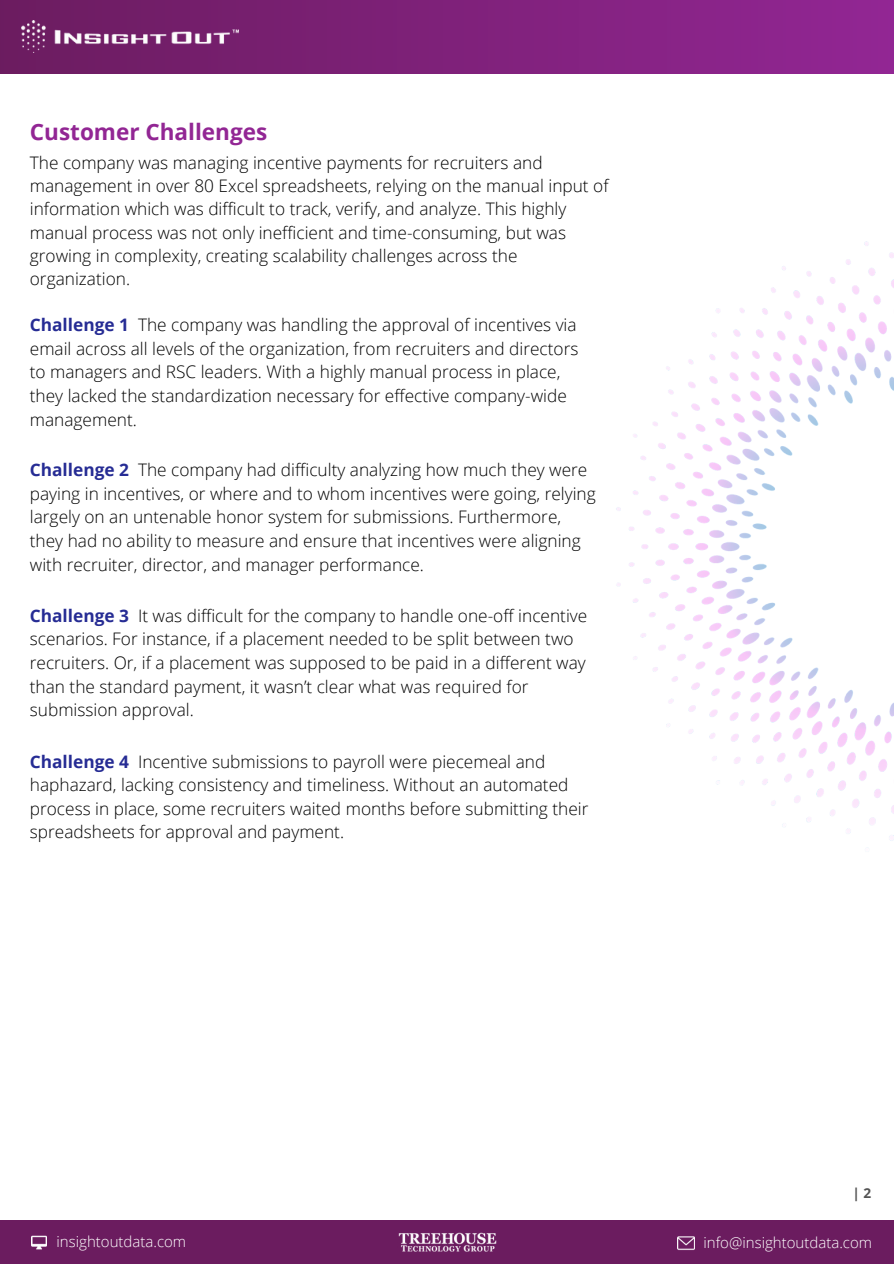
<style>
.page{position:relative;width:894px;height:1264px;background:#fff}
.page>*{position:absolute;margin:0;border:0;box-sizing:border-box;transform-origin:0 0}
.t1{font:700 22.5px "Open Sans";color:#922694}
.t2{font:300 17.25px/23.7px "Open Sans";color:#000}
.t3{font:300 15px "Open Sans";color:#fff}
.t4{font:700 13.65px "Open Sans";color:#545454}
.s1{font-weight:700;color:#262c94}
</style>
<div class="page">
<div style="left:0;top:1220px;width:893px;height:43px;background:#6b1c5f"></div>
<div style="left:0;top:0;width:893px;height:73px;background:linear-gradient(to right,#6b1c60,#922694)"></div>
<img style="left:22px;top:21px;width:216px;height:31px">
<img style="left:32px;top:1235px;width:15px;height:14px">
<img style="left:398px;top:1232px;width:99px;height:20px">
<img style="left:677px;top:1236px;width:17px;height:14px">
<img style="left:616px;top:241px;width:277px;height:607px">
<h1 class="t1" style="left:30px;top:116px;width:239px">Customer Challenges</h1>
<p class="t2" style="left:30px;top:151px;width:580px;line-height:23.1px">The company was managing incentive payments for recruiters and management in over 80 Excel spreadsheets, relying on the manual input of information which was difficult to track, verify, and analyze. This highly manual process was not only inefficient and time-consuming, but was growing in complexity, creating scalability challenges across the organization.</p>
<p class="t2" style="left:30px;top:312px;width:550px"><span class="s1">Challenge 1</span> The company was handling the approval of incentives via email across all levels of the organization, from recruiters and directors to managers and RSC leaders. With a highly manual process in place, they lacked the standardization necessary for effective company-wide management.</p>
<p class="t2" style="left:30px;top:457px;width:567px"><span class="s1">Challenge 2</span> The company had difficulty analyzing how much they were paying in incentives, or where and to whom incentives were going, relying largely on an untenable honor system for submissions. Furthermore, they had no ability to measure and ensure that incentives were aligning with recruiter, director, and manager performance.</p>
<p class="t2" style="left:30px;top:603px;width:559px"><span class="s1">Challenge 3</span> It was difficult for the company to handle one-off incentive scenarios. For instance, if a placement needed to be split between two recruiters. Or, if a placement was supposed to be paid in a different way than the standard payment, it wasn’t clear what was required for submission approval.</p>
<p class="t2" style="left:30px;top:749px;width:560px"><span class="s1">Challenge 4</span> Incentive submissions to payroll were piecemeal and haphazard, lacking consistency and timeliness. Without an automated process in place, some recruiters waited months before submitting their spreadsheets for approval and payment.</p>
<p class="t4" style="left:852px;top:1183px;width:20px">| 2</p>
<p class="t3" style="left:56px;top:1230px;width:131px">insightoutdata.com</p>
<p class="t3" style="left:703px;top:1231px;width:170px">info@insightoutdata.com</p>
</div>
